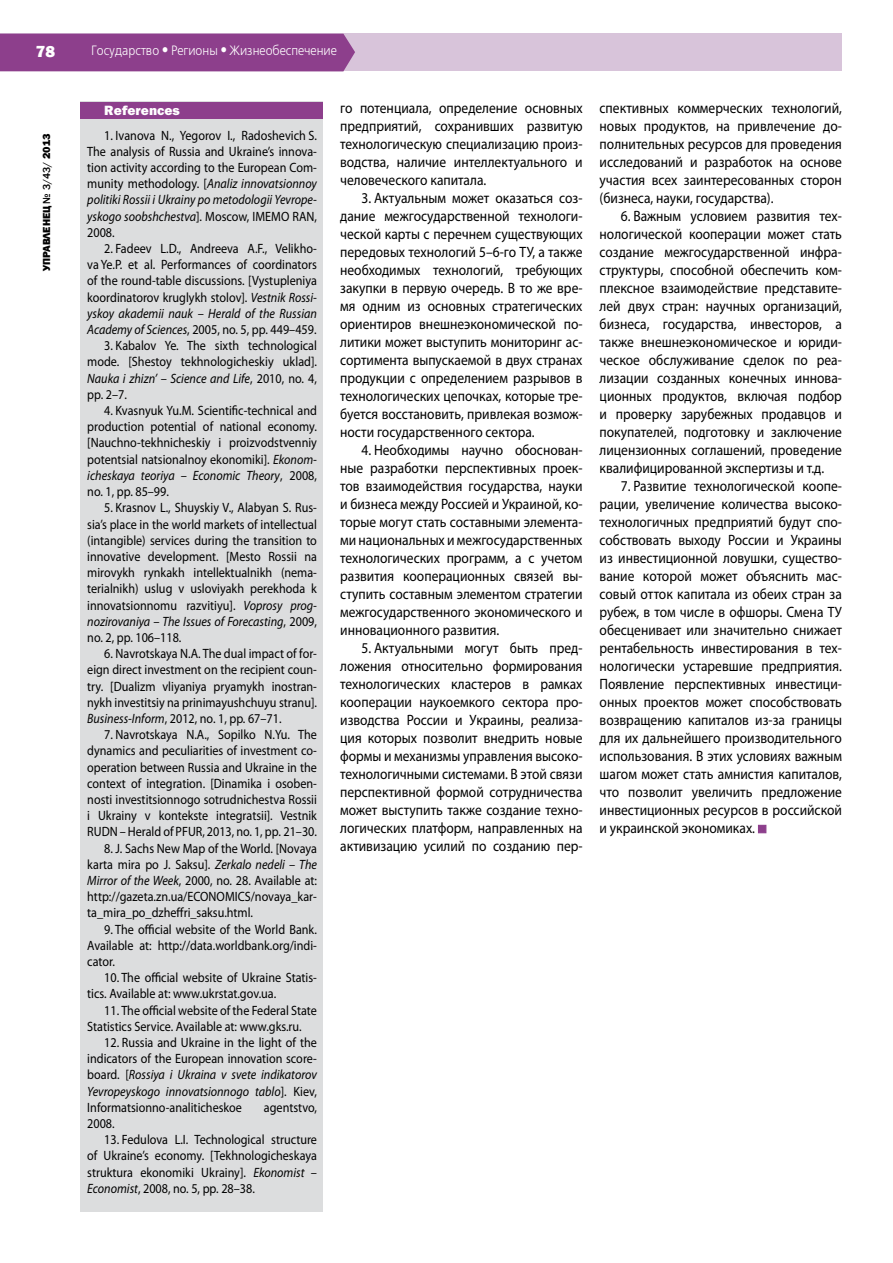
<style>
.page{position:relative;width:893px;height:1263px;background:#fff}
.page>*{position:absolute;margin:0;border:0;box-sizing:border-box;transform-origin:0 0}
.t1{font:800 16.5px "Franklin Gothic";color:#fff}
.t2{font:15px/18px "Myriad Pro";color:#000;text-align:justify;scale:.9 1}
.t3{font:13.5px/16.2px "Myriad Pro";color:#000;text-align:justify;scale:.9 1}
.t4{font:13.5px "Free Set C";color:#fff;scale:.9 1}
.t5{font:13.5px "Franklin Gothic Heavy C";color:#fff}
.t6{font:800 10.5px "Franklin Gothic";color:#000}
.s1{font-weight:500}
.s2{font-family:"Franklin Gothic Heavy C";font-weight:400}
.s3{font-style:italic}
</style>
<div class="page">
<div style="left:0;top:33px;width:842px;height:38px;background:#d8c4da"></div>
<div style="left:0;top:34px;width:355px;height:37px;background:#8d3f8c"></div>
<div style="left:81px;top:102px;width:242px;height:1110px;background:#dcddde"></div>
<div style="left:81px;top:102px;width:242px;height:16px;background:#8d3f8c"></div>
<div style="left:758px;top:825px;width:8px;height:8px;background:#8d3f8c"></div>
<p class="t1" style="left:36px;top:41px;width:21px">78</p>
<p class="t4" style="left:91px;top:43px;width:275px">Государство ● Регионы ● Жизнеобеспечение</p>
<p class="t6" style="left:40px;top:271px;width:139px;rotate:-90deg">УПРАВЛЕНЕЦ <span class="s1">№ 3/43/</span> <span class="s2">2013</span></p>
<p class="t5" style="left:104px;top:103px;width:77px">References</p>
<p class="t3" style="left:87px;top:127px;width:257px;text-indent:17px">1. Ivanova N., Yegorov I., Radoshevich S.<br>The analysis of Russia and Ukraine’s innova&shy;tion activity according to the European Com&shy;munity methodology. [<span class="s3">Analiz innovatsionnoy politiki Rossii i Ukrainy po metodologii Yevrope&shy;yskogo soobshchestva</span>]. Moscow, IMEMO RAN, 2008.</p>
<p class="t3" style="left:87px;top:240px;width:257px;text-indent:17px">2. Fadeev L.D., Andreeva A.F., Velikho&shy;va Ye.P. et al. Performances of coordinators of the round-table discussions. [Vystupleniya koordinatorov kruglykh stolov]. <span class="s3">Vestnik Rossi&shy;yskoy akademii nauk – Herald of the Russian Academy of Sciences</span>, 2005, no. 5, pp. 449–459.</p>
<p class="t3" style="left:87px;top:337px;width:257px;text-indent:17px">3. Kabalov Ye. The sixth technological mode. [Shestoy tekhnologicheskiy uklad].<br><span class="s3">Nauka i zhizn’ – Science and Life</span>, 2010, no. 4, pp. 2–7.</p>
<p class="t3" style="left:87px;top:402px;width:257px;text-indent:17px">4. Kvasnyuk Yu.M. Scientific-technical and production potential of national economy. [Nauchno-tekhnicheskiy i proizvodstvenniy potentsial natsionalnoy ekonomiki]. <span class="s3">Ekonom&shy;icheskaya teoriya – Economic Theory</span>, 2008, no. 1, pp. 85–99.</p>
<p class="t3" style="left:87px;top:499px;width:257px;text-indent:17px">5. Krasnov L., Shuyskiy V., Alabyan S. Rus&shy;sia’s place in the world markets of intellectual (intangible) services during the transition to innovative development. [Mesto Rossii na mirovykh rynkakh intellektualnikh (nema&shy;terialnikh) uslug v usloviyakh perekhoda k innovatsionnomu razvitiyu]. <span class="s3">Voprosy prog&shy;nozirovaniya – The Issues of Forecasting</span>, 2009, no. 2, pp. 106–118.</p>
<p class="t3" style="left:87px;top:645px;width:257px;text-indent:17px">6. Navrotskaya N.A. The dual impact of for&shy;eign direct investment on the recipient coun&shy;try. [Dualizm vliyaniya pryamykh inostran&shy;nykh investitsiy na prinimayushchuyu stranu].<br><span class="s3">Business-Inform</span>, 2012, no. 1, pp. 67–71.</p>
<p class="t3" style="left:87px;top:726px;width:257px;text-indent:17px">7. Navrotskaya N.A., Sopilko N.Yu. The dynamics and peculiarities of investment co&shy;operation between Russia and Ukraine in the context of integration. [Dinamika i osoben&shy;nosti investitsionnogo sotrudnichestva Rossii i Ukrainy v kontekste integratsii]. Vestnik RUDN – Herald of PFUR, 2013, no. 1, pp. 21–30.</p>
<p class="t3" style="left:87px;top:840px;width:257px;text-indent:17px">8. J. Sachs New Map of the World. [Novaya karta mira po J. Saksu]. <span class="s3">Zerkalo nedeli – The Mirror of the Week</span>, 2000, no. 28. Available at: http://gazeta.zn.ua/ECONOMICS/novaya_kar&shy;ta_mira_po_dzheffri_saksu.html.</p>
<p class="t3" style="left:87px;top:921px;width:257px;text-indent:17px">9. The official website of the World Bank.<br>Available at: http://data.worldbank.org/indi&shy;cator.</p>
<p class="t3" style="left:87px;top:969px;width:257px;text-indent:17px">10. The official website of Ukraine Statis&shy;tics. Available at: www.ukrstat.gov.uа.</p>
<p class="t3" style="left:87px;top:1002px;width:257px;text-indent:17px">11. The official website of the Federal State<br>Statistics Service. Available at: www.gks.ru.</p>
<p class="t3" style="left:87px;top:1034px;width:257px;text-indent:17px">12. Russia and Ukraine in the light of the indicators of the European innovation score&shy;board. [<span class="s3">Rossiya i Ukraina v svete indikatorov Yevropeyskogo innovatsionnogo tablo</span>]. Kiev, Informatsionno-analiticheskoe</p>
<p class="t3" style="left:264px;top:1099px;width:60px">agentstvo,</p>
<p class="t3" style="left:87px;top:1115px;width:32px">2008.</p>
<p class="t3" style="left:87px;top:1131px;width:257px;text-indent:17px">13. Fedulova L.I. Technological structure of Ukraine’s economy. [Tekhnologicheskaya struktura ekonomiki Ukrainy]. <span class="s3">Ekonomist – Economist</span>, 2008, no. 5, pp. 28–38.</p>
<p class="t2" style="left:340px;top:99px;width:271px">го потенциала, определение основных предприятий, сохранивших развитую технологическую специализацию произ&shy;водства, наличие интеллектуального и человеческого капитала.</p>
<p class="t2" style="left:340px;top:189px;width:271px;text-indent:21px">3. Актуальным может оказаться соз&shy;дание межгосударственной технологи&shy;ческой карты с перечнем существующих передовых технологий 5–6-го ТУ, а также необходимых технологий, требующих закупки в первую очередь. В то же вре&shy;мя одним из основных стратегических ориентиров внешнеэкономической по&shy;литики может выступить мониторинг ас&shy;сортимента выпускаемой в двух странах продукции с определением разрывов в технологических цепочках, которые тре&shy;буется восстановить, привлекая возмож&shy;ности государственного сектора.</p>
<p class="t2" style="left:340px;top:441px;width:271px;text-indent:21px">4. Необходимы научно обоснован&shy;ные разработки перспективных проек&shy;тов взаимодействия государства, науки и бизнеса между Россией и Украиной, ко&shy;торые могут стать составными элемента&shy;ми национальных и межгосударственных технологических программ, а с учетом развития кооперационных связей вы&shy;ступить составным элементом стратегии межгосударственного экономического и инновационного развития.</p>
<p class="t2" style="left:340px;top:639px;width:271px;text-indent:21px">5. Актуальными могут быть пред&shy;ложения относительно формирования технологических кластеров в рамках кооперации наукоемкого сектора про&shy;изводства России и Украины, реализа&shy;ция которых позволит внедрить новые формы и механизмы управления высоко&shy;технологичными системами. В этой связи перспективной формой сотрудничества может выступить также создание техно&shy;логических платформ, направленных на активизацию усилий по созданию пер-</p>
<p class="t2" style="left:600px;top:99px;width:271px">спективных коммерческих технологий, новых продуктов, на привлечение до&shy;полнительных ресурсов для проведения исследований и разработок на основе участия всех заинтересованных сторон (бизнеса, науки, государства).</p>
<p class="t2" style="left:600px;top:207px;width:271px;text-indent:21px">6. Важным условием развития тех&shy;нологической кооперации может стать создание межгосударственной инфра&shy;структуры, способной обеспечить ком&shy;плексное взаимодействие представите&shy;лей двух стран: научных организаций, бизнеса, государства, инвесторов, а также внешнеэкономическое и юриди&shy;ческое обслуживание сделок по реа&shy;лизации созданных конечных иннова&shy;ционных продуктов, включая подбор и проверку зарубежных продавцов и покупателей, подготовку и заключение лицензионных соглашений, проведение квалифицированной экспертизы и т.д.</p>
<p class="t2" style="left:600px;top:477px;width:271px;text-indent:21px">7. Развитие технологической коопе&shy;рации, увеличение количества высоко&shy;технологичных предприятий будут спо&shy;собствовать выходу России и Украины из инвестиционной ловушки, существо&shy;вание которой может объяснить мас&shy;совый отток капитала из обеих стран за рубеж, в том числе в офшоры. Смена ТУ обесценивает или значительно снижает рентабельность инвестирования в тех&shy;нологически устаревшие предприятия.<br>Появление перспективных инвестици&shy;онных проектов может способствовать возвращению капиталов из-за границы для их дальнейшего производительного использования. В этих условиях важным шагом может стать амнистия капиталов, что позволит увеличить предложение инвестиционных ресурсов в российской и украинской экономиках.</p>
</div>
